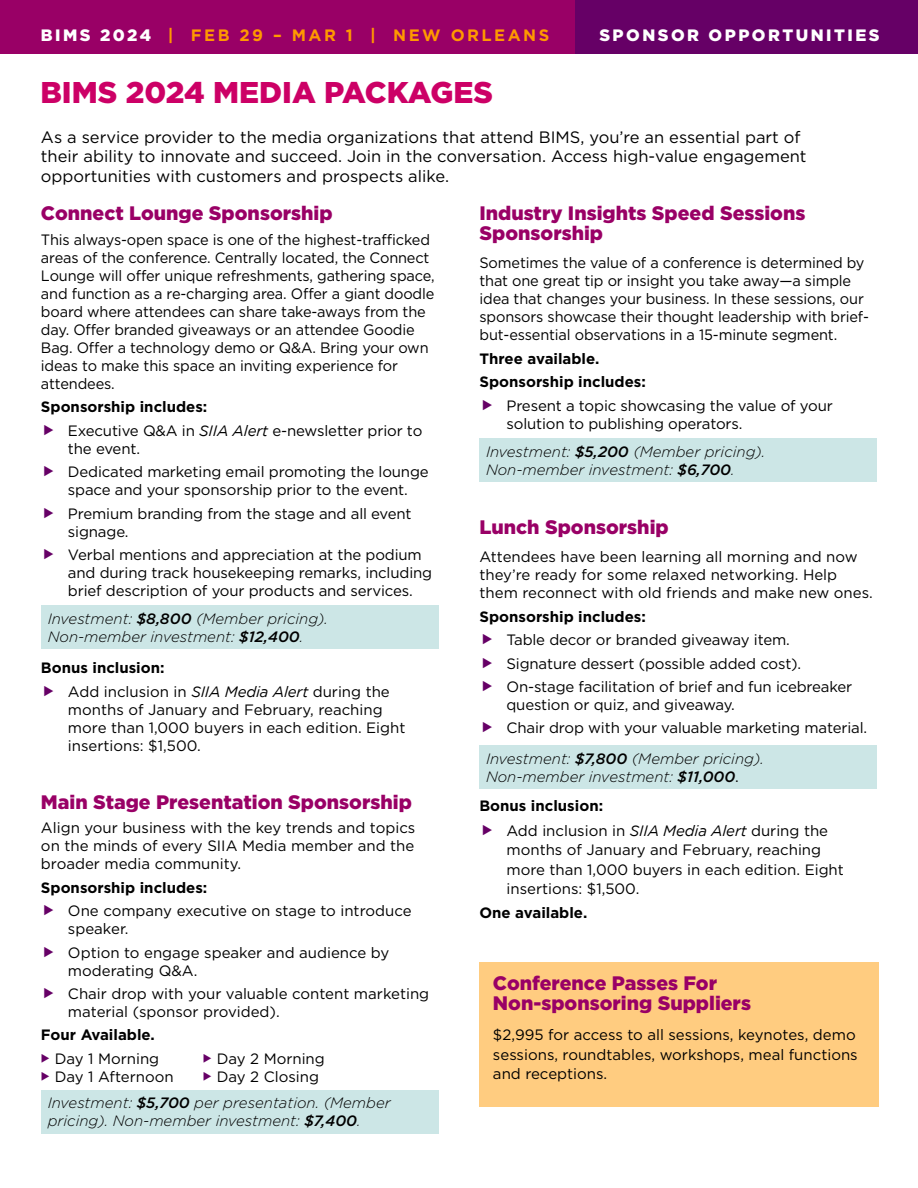
<style>
.page{position:relative;width:918px;height:1188px;background:#fff}
.page>*{position:absolute;margin:0;border:0;box-sizing:border-box;transform-origin:0 0}
.t1{font:900 30px "Gotham";color:#c06}
.t2{font:900 19.5px/19.5px "Gotham";color:#906}
.text{font:16.5px/19.5px "Gotham";color:#000}
.t3{font:700 16.5px "Gotham";letter-spacing:.15em;color:#f90}
.t4{font:900 16.5px "Gotham";letter-spacing:.15em;color:#fff}
.text-2{font:15px/18px "Gotham";letter-spacing:-.01em;color:#000}
.text-3{font:italic 300 15px/18px "Gotham";color:#000}
.text-4{font:700 15px "Gotham";color:#000}
.s1{font-weight:900;color:#fff}
.s2{font-style:italic}
.s3{font-weight:500}
.s4{font-weight:400;font-style:normal}
.s5{color:#606}
</style>
<div class="page">
<div style="left:0;top:0;width:612px;height:54px;background:#906"></div>
<div style="left:575px;top:0;width:343px;height:54px;background:#606"></div>
<div style="left:41px;top:605px;width:398px;height:44px;background:#cce6e6"></div>
<div style="left:479px;top:438px;width:398px;height:44px;background:#cce6e6"></div>
<div style="left:479px;top:745px;width:398px;height:44px;background:#cce6e6"></div>
<div style="left:41px;top:1090px;width:398px;height:43px;background:#cce6e6"></div>
<div style="left:479px;top:963px;width:400px;height:144px;background:#ffcc80"></div>
<p class="t3" style="left:41px;top:26px;width:510px"><span class="s1">BIMS 2024</span> | FEB 29 – MAR 1 | NEW ORLEANS</p>
<p class="t4" style="left:599px;top:26px;width:282px">SPONSOR OPPORTUNITIES</p>
<p class="t1" style="left:40px;top:75px;width:454px">BIMS 2024 MEDIA PACKAGES</p>
<p class="text" style="left:41px;top:127px;width:767px">As a service provider to the media organizations that attend BIMS, you’re an essential part of their ability to innovate and succeed. Join in the conversation. Access high-value engagement opportunities with customers and prospects alike.</p>
<h1 class="t2" style="left:41px;top:203px;width:293px">Connect Lounge Sponsorship</h1>
<p class="text-2" style="left:41px;top:230px;width:395px">This always-open space is one of the highest-trafficked areas of the conference. Centrally located, the Connect Lounge will offer unique refreshments, gathering space, and function as a re-charging area. Offer a giant doodle board where attendees can share take-aways from the day. Offer branded giveaways or an attendee Goodie Bag. Offer a technology demo or Q&amp;A. Bring your own ideas to make this space an inviting experience for attendees.</p>
<p class="text-4" style="left:41px;top:398px;width:168px">Sponsorship includes:</p>
<p class="text-2" style="left:68px;top:421px;width:356px">Executive Q&amp;A in <span class="s2">SIIA Alert</span> e-newsletter prior to the event.</p>
<p class="text-2" style="left:68px;top:463px;width:362px">Dedicated marketing email promoting the lounge space and your sponsorship prior to the event.</p>
<p class="text-2" style="left:68px;top:504px;width:345px">Premium branding from the stage and all event signage.</p>
<p class="text-2" style="left:68px;top:545px;width:366px">Verbal mentions and appreciation at the podium and during track housekeeping remarks, including brief description of your products and services.</p>
<h1 class="t2" style="left:479px;top:203px;width:327px">Industry Insights Speed Sessions<br>Sponsorship</h1>
<p class="text-2" style="left:479px;top:254px;width:391px">Sometimes the value of a conference is determined by that one great tip or insight you take away—a simple idea that changes your business. In these sessions, our sponsors showcase their thought leadership with brief&shy;but-essential observations in a 15-minute segment.</p>
<p class="text-4" style="left:479px;top:350px;width:122px">Three available.</p>
<p class="text-4" style="left:479px;top:373px;width:168px">Sponsorship includes:</p>
<p class="text-2" style="left:506px;top:396px;width:328px">Present a topic showcasing the value of your solution to publishing operators.</p>
<p class="text-3" style="left:486px;top:442px;width:281px">Investment: <span class="s3">$5,200</span> (Member pricing).<br>Non-member investment: <span class="s3">$6,700</span>.</p>
<h1 class="t2" style="left:479px;top:517px;width:191px">Lunch Sponsorship</h1>
<p class="text-2" style="left:479px;top:548px;width:395px">Attendees have been learning all morning and now they’re ready for some relaxed networking. Help them reconnect with old friends and make new ones.</p>
<p class="text-4" style="left:479px;top:608px;width:168px">Sponsorship includes:</p>
<p class="text-2" style="left:506px;top:631px;width:285px">Table decor or branded giveaway item.</p>
<p class="text-2" style="left:506px;top:654px;width:296px">Signature dessert (possible added cost).</p>
<p class="text-2" style="left:506px;top:677px;width:347px">On-stage facilitation of brief and fun icebreaker question or quiz, and giveaway.</p>
<p class="text-2" style="left:506px;top:719px;width:362px">Chair drop with your valuable marketing material.</p>
<p class="text-3" style="left:48px;top:609px;width:282px">Investment: <span class="s3">$8,800</span> (Member pricing).<br>Non-member investment: <span class="s3">$12,400</span>.</p>
<p class="text-4" style="left:41px;top:659px;width:125px">Bonus inclusion:</p>
<p class="text-2" style="left:68px;top:682px;width:339px">Add inclusion in <span class="s2">SIIA Media Alert</span> during the months of January and February, reaching more than 1,000 buyers in each edition. Eight insertions: $1,500.</p>
<p class="text-3" style="left:486px;top:749px;width:279px">Investment: <span class="s3">$7,800</span> (Member pricing).<br>Non-member investment: <span class="s3">$11,000</span><span class="s4">.</span></p>
<h1 class="t2" style="left:41px;top:791px;width:372px">Main Stage Presentation Sponsorship</h1>
<p class="text-2" style="left:41px;top:819px;width:376px;text-align:justify">Align your business with the key trends and topics on the minds of every SIIA Media member and the broader media community.</p>
<p class="text-4" style="left:41px;top:879px;width:168px">Sponsorship includes:</p>
<p class="text-2" style="left:68px;top:902px;width:345px">One company executive on stage to introduce speaker.</p>
<p class="text-2" style="left:68px;top:943px;width:323px">Option to engage speaker and audience by moderating Q&amp;A.</p>
<p class="text-2" style="left:68px;top:984px;width:363px">Chair drop with your valuable content marketing material (sponsor provided).</p>
<p class="text-4" style="left:41px;top:1026px;width:115px">Four Available.</p>
<p class="text-2" style="left:41px;top:1049px;width:120px"><span class="s5">◆</span> Day 1 Morning</p>
<p class="text-2" style="left:203px;top:1049px;width:123px"><span class="s5">◆</span> Day 2 Morning</p>
<p class="text-2" style="left:41px;top:1067px;width:134px"><span class="s5">◆</span> Day 1 Afternoon</p>
<p class="text-2" style="left:203px;top:1067px;width:118px"><span class="s5">◆</span> Day 2 Closing</p>
<p class="text-3" style="left:48px;top:1094px;width:344px">Investment: <span class="s3">$5,700</span> per presentation. (Member pricing). Non-member investment: <span class="s3">$7,400</span>.</p>
<p class="text-4" style="left:479px;top:797px;width:125px">Bonus inclusion:</p>
<p class="text-2" style="left:506px;top:820px;width:339px;line-height:19.5px">Add inclusion in <span class="s2">SIIA Media Alert</span> during the months of January and February, reaching more than 1,000 buyers in each edition. Eight insertions: $1,500.</p>
<p class="text-4" style="left:479px;top:904px;width:109px">One available.</p>
<h1 class="t2" style="left:493px;top:973px;width:260px">Conference Passes For<br>Non-sponsoring Suppliers</h1>
<p class="text-2" style="left:493px;top:1025px;width:366px;line-height:19.5px">$2,995 for access to all sessions, keynotes, demo sessions, roundtables, workshops, meal functions and receptions.</p>
</div>
